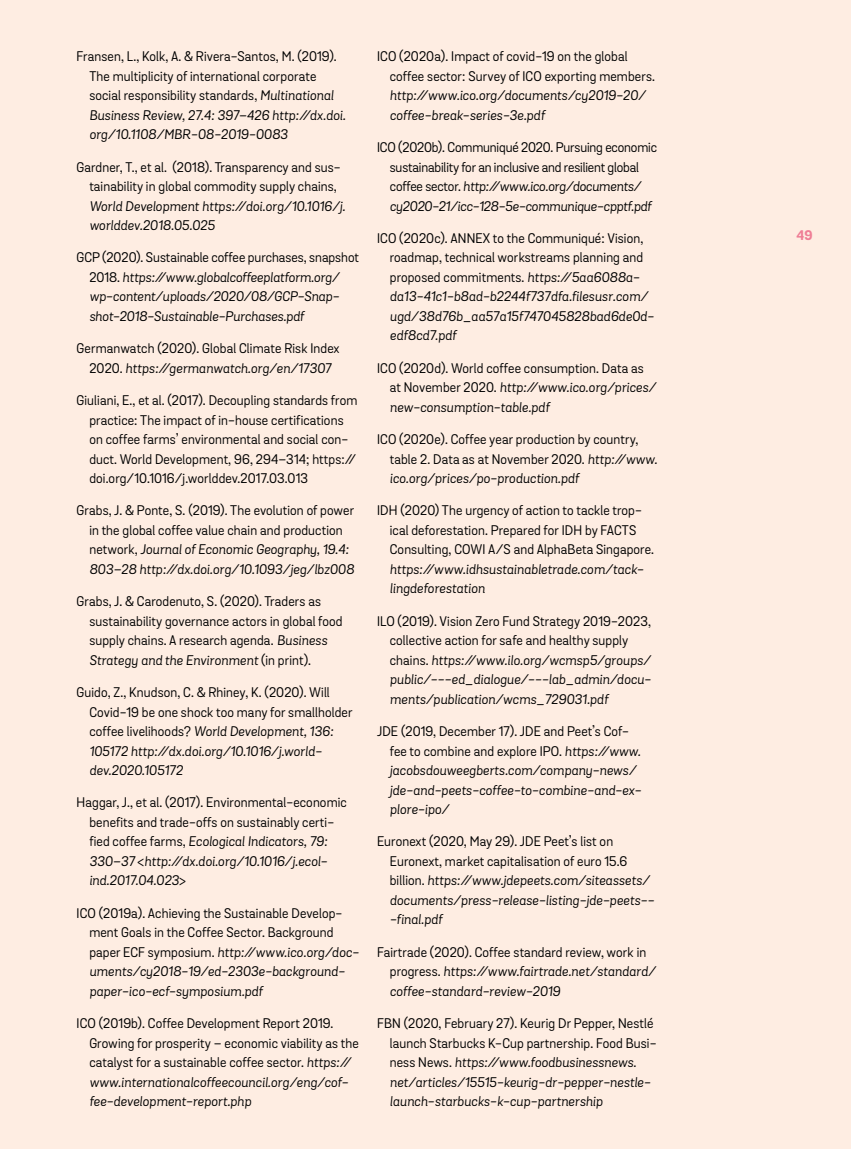
<style>
.page{position:relative;width:851px;height:1149px;background:#fff}
.page>*{position:absolute;margin:0;border:0;box-sizing:border-box;transform-origin:0 0}
.Endnote_text{font:13.5px/19.5px "Grota Sans Rd";letter-spacing:.01em;color:#000}
.Endnote_text-2{font:italic 13.5px/19.5px "Grota Sans Rd";letter-spacing:.01em;color:#000}
.Endnote_text-3{font:13.5px/19.5px "Grota Sans Rd";letter-spacing:-.01em;color:#000;text-align:center}
.t1{font:700 13.5px "Grota Sans Rd";color:#ef7e96}
.s1{font-style:italic}
.s2{font-style:normal}
</style>
<div class="page">
<div style="left:0;top:0;width:850px;height:1148px;background:#feede2"></div>
<p class="Endnote_text" style="left:89px;top:47px;width:258px;text-indent:-13px">Fransen, L., Kolk, A. &amp; Rivera-Santos, M. (2019).<br>The multiplicity of international corporate social responsibility standards, <span class="s1">Multinational Business Review, 27.4: 397–426 http://dx.doi. org/10.1108/MBR-08-2019-0083</span></p>
<p class="Endnote_text" style="left:89px;top:157px;width:257px;text-indent:-13px">Gardner, T., et al. (2018). Transparency and sus&shy;tainability in global commodity supply chains, <span class="s1">World Development https://doi.org/10.1016/j. worlddev.2018.05.025</span></p>
<p class="Endnote_text-2" style="left:89px;top:248px;width:271px;text-indent:-13px"><span class="s2">GCP (2020). Sustainable coffee purchases, snapshot 2018.</span> https://www.globalcoffeeplatform.org/ wp-content/uploads/2020/08/GCP-Snap&shy;shot-2018-Sustainable-Purchases.pdf</p>
<p class="Endnote_text" style="left:77px;top:339px;width:264px;text-align:center">Germanwatch (2020). Global Climate Risk Index<br>2020. <span class="s1">https://germanwatch.org/en/17307</span></p>
<p class="Endnote_text" style="left:89px;top:391px;width:269px;text-indent:-13px">Giuliani, E., et al. (2017). Decoupling standards from practice: The impact of in-house certifications on coffee farms’ environmental and social con&shy;duct. World Development, 96, 294–314; https:// doi.org/10.1016/j.worlddev.2017.03.013</p>
<p class="Endnote_text" style="left:89px;top:501px;width:266px;text-indent:-13px">Grabs, J. &amp; Ponte, S. (2019). The evolution of power in the global coffee value chain and production network, <span class="s1">Journal of Economic Geography, 19.4:<br>803–28 http://dx.doi.org/10.1093/jeg/lbz008</span></p>
<p class="Endnote_text" style="left:89px;top:592px;width:255px;text-indent:-13px">Grabs, J. &amp; Carodenuto, S. (2020). Traders as sustainability governance actors in global food supply chains. A research agenda. <span class="s1">Business Strategy and the Environment</span> (in print).</p>
<p class="Endnote_text" style="left:89px;top:682px;width:265px;text-indent:-13px">Guido, Z., Knudson, C. &amp; Rhiney, K. (2020). Will Covid-19 be one shock too many for smallholder coffee livelihoods? <span class="s1">World Development, 136:<br>105172 http://dx.doi.org/10.1016/j.world&shy;dev.2020.105172</span></p>
<p class="Endnote_text" style="left:89px;top:793px;width:259px;text-indent:-13px">Haggar, J., et al. (2017). Environmental-economic benefits and trade-offs on sustainably certi&shy;fied coffee farms, <span class="s1">Ecological Indicators, 79:<br>330–37</span> &lt;<span class="s1">http://dx.doi.org/10.1016/j.ecol&shy;ind.2017.04.023</span>&gt;</p>
<p class="Endnote_text" style="left:89px;top:903px;width:271px;text-indent:-13px">ICO (2019a). Achieving the Sustainable Develop&shy;ment Goals in the Coffee Sector. Background paper ECF symposium. <span class="s1">http://www.ico.org/doc&shy;uments/cy2018-19/ed-2303e-background&shy;paper-ico-ecf-symposium.pdf</span></p>
<p class="Endnote_text" style="left:89px;top:1013px;width:271px;text-indent:-13px">ICO (2019b). Coffee Development Report 2019.<br>Growing for prosperity – economic viability as the catalyst for a sustainable coffee sector. <span class="s1">https:// www.internationalcoffeecouncil.org/eng/cof&shy;fee-development-report.php</span></p>
<p class="Endnote_text" style="left:390px;top:47px;width:267px;text-indent:-13px">ICO (2020a). Impact of covid-19 on the global coffee sector: Survey of ICO exporting members. <span class="s1">http://www.ico.org/documents/cy2019-20/ coffee-break-series-3e.pdf</span></p>
<p class="Endnote_text-3" style="left:377px;top:138px;width:281px">ICO (2020b). Communiqué 2020. Pursuing economic sustainability for an inclusive and resilient global coffee sector. <span class="s1">http://www.ico.org/documents/ cy2020-21/icc-128-5e-communique-cpptf.pdf</span></p>
<p class="Endnote_text-2" style="left:390px;top:229px;width:266px;text-indent:-13px"><span class="s2">ICO (2020c). ANNEX to the Communiqué: Vision, roadmap, technical workstreams planning and proposed commitments.</span> https://5aa6088a&shy;da13-41c1-b8ad-b2244f737dfa.filesusr.com/ ugd/38d76b_aa57a15f747045828bad6de0d&shy;edf8cd7.pdf</p>
<p class="Endnote_text" style="left:390px;top:358px;width:268px;text-indent:-13px">ICO (2020d). World coffee consumption. Data as at November 2020. <span class="s1">http://www.ico.org/prices/ new-consumption-table.pdf</span></p>
<p class="Endnote_text" style="left:390px;top:430px;width:269px;text-indent:-13px">ICO (2020e). Coffee year production by country, table 2. Data as at November 2020. <span class="s1">http://www. ico.org/prices/po-production.pdf</span></p>
<p class="Endnote_text" style="left:390px;top:501px;width:266px;text-indent:-13px">IDH (2020) The urgency of action to tackle trop&shy;ical deforestation. Prepared for IDH by FACTS Consulting, COWI A/S and AlphaBeta Singapore. <span class="s1">https://www.idhsustainabletrade.com/tack&shy;lingdeforestation</span></p>
<p class="Endnote_text-2" style="left:390px;top:611px;width:263px;text-indent:-13px"><span class="s2">ILO (2019). Vision Zero Fund Strategy 2019-2023, collective action for safe and healthy supply chains.</span> https://www.ilo.org/wcmsp5/groups/ public/---ed_dialogue/---lab_admin/docu&shy;ments/publication/wcms_729031.pdf</p>
<p class="Endnote_text-2" style="left:390px;top:721px;width:253px;text-indent:-13px"><span class="s2">JDE (2019, December 17). JDE and Peet’s Cof&shy;fee to combine and explore IPO.</span> https://www. jacobsdouweegberts.com/company-news/ jde-and-peets-coffee-to-combine-and-ex&shy;plore-ipo/</p>
<p class="Endnote_text-2" style="left:390px;top:832px;width:266px;text-indent:-13px"><span class="s2">Euronext (2020, May 29). JDE Peet’s list on Euronext, market capitalisation of euro 15.6 billion.</span> https://www.jdepeets.com/siteassets/ documents/press-release-listing-jde-peets-- -final.pdf</p>
<p class="Endnote_text-2" style="left:390px;top:942px;width:267px;text-indent:-13px"><span class="s2">Fairtrade (2020). Coffee standard review, work in progress.</span> https://www.fairtrade.net/standard/ coffee-standard-review-2019</p>
<p class="Endnote_text-2" style="left:390px;top:1013px;width:268px;text-indent:-13px"><span class="s2">FBN (2020, February 27). Keurig Dr Pepper, Nestlé launch Starbucks K-Cup partnership. Food Busi&shy;ness News.</span> https://www.foodbusinessnews. net/articles/15515-keurig-dr-pepper-nestle&shy;launch-starbucks-k-cup-partnership</p>
<p class="t1" style="left:796px;top:227px;width:18px">49</p>
</div>
